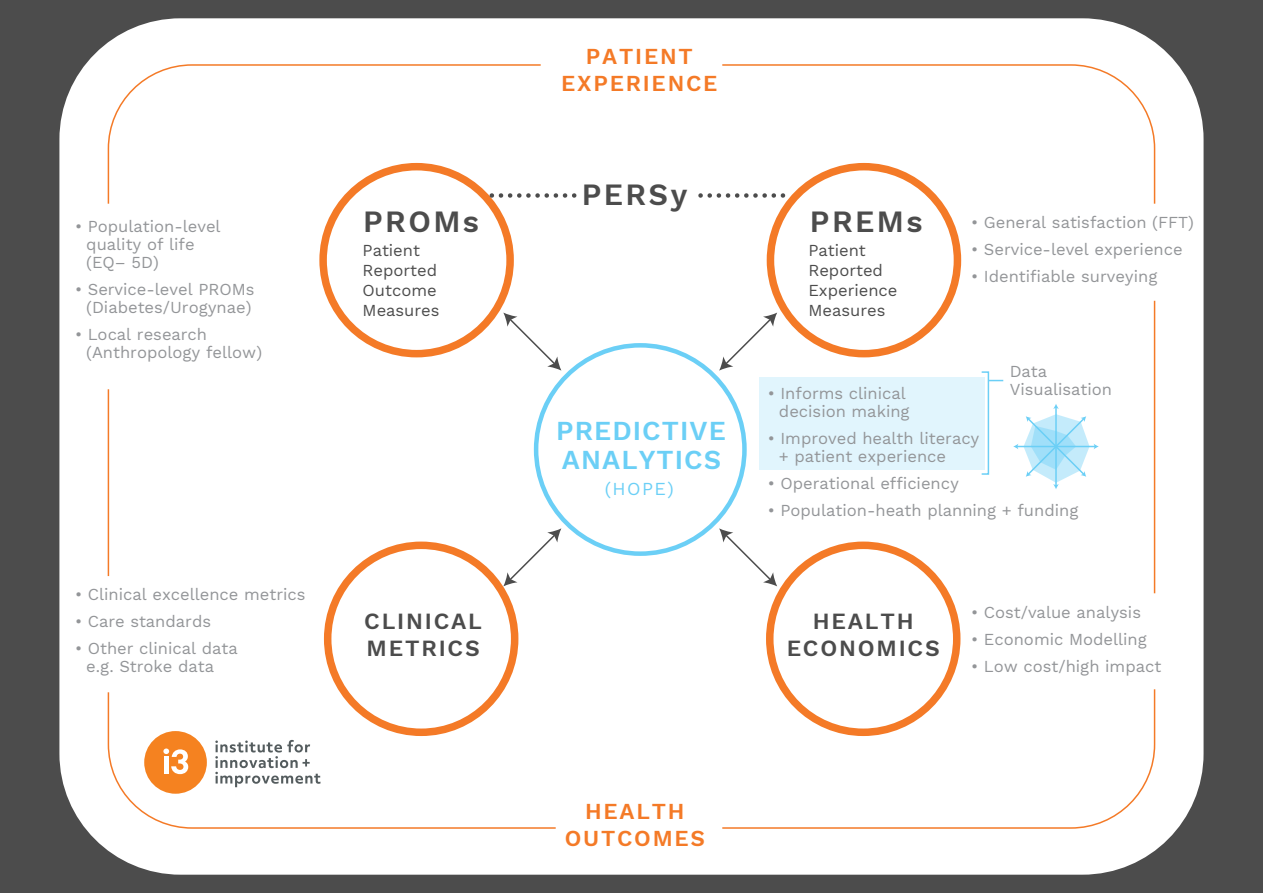
<style>
.page{position:relative;width:1263px;height:893px;background:#4c4c4c}
.page>*{position:absolute;margin:0;border:0;box-sizing:border-box;transform-origin:0 0}
.t1{font:600 30.45px "Work Sans";letter-spacing:.08em;color:#4c4c4c}
.t2{font:600 27px/29.4px "Work Sans";letter-spacing:.04em;color:#6bcff6}
.t3{font:600 22.8px/27.5px "Work Sans";letter-spacing:.08em;color:#4c4c4c}
.t4{font:600 22.5px/27px "Work Sans";letter-spacing:.08em;color:#f47a27;text-align:center}
.t5{font:18px "Work Sans";color:#6bcff6}
.t6{font:16.5px/18px "Work Sans";color:#939598}
.t7{font:16.5px/19.8px "Work Sans";color:#4c4c4c}
</style>
<div class="page">
<div style="left:59px;top:18px;width:1144px;height:857px;background:#fff;border-radius:121px"></div>
<div style="left:760px;top:377px;width:225px;height:92px;background:#e1f5fd"></div>
<div style="left:319px;top:163px;width:195px;height:194px;border:8px solid #f47a27;border-radius:50%"></div>
<div style="left:767px;top:163px;width:194px;height:194px;border:8px solid #f47a27;border-radius:50%"></div>
<div style="left:324px;top:542px;width:194px;height:194px;border:8px solid #f47a27;border-radius:50%"></div>
<div style="left:766px;top:542px;width:194px;height:194px;border:8px solid #f47a27;border-radius:50%"></div>
<svg style="left:700px;top:193px;width:21px;height:5px"></svg>
<svg style="left:544px;top:193px;width:33px;height:5px"></svg>
<svg style="left:503px;top:313px;width:58px;height:58px"></svg>
<svg style="left:719px;top:528px;width:58px;height:58px"></svg>
<svg style="left:719px;top:313px;width:58px;height:58px"></svg>
<svg style="left:503px;top:528px;width:58px;height:58px"></svg>
<svg style="left:1013px;top:404px;width:86px;height:85px"></svg>
<div style="left:981px;top:371px;width:8px;height:104px;border:2px solid #6bcff6"></div>
<svg style="left:988px;top:380px;width:15px;height:1px"></svg>
<svg style="left:722px;top:688px;width:434px;height:141px"></svg>
<svg style="left:107px;top:64px;width:434px;height:141px"></svg>
<svg style="left:721px;top:64px;width:435px;height:141px"></svg>
<svg style="left:107px;top:691px;width:449px;height:138px"></svg>
<hr style="left:1154px;top:301px;width:1px;height:292px;background:#f47a27">
<hr style="left:108px;top:389px;width:1px;height:187px;background:#f47a27">
<div style="left:144px;top:731px;width:63px;height:63px;background:#f58220;border-radius:50%"></div>
<svg style="left:215px;top:740px;width:106px;height:47px"></svg>
<svg style="left:163px;top:748px;width:25px;height:26px"></svg>
<p class="t6" style="left:86px;top:218px;width:136px;text-indent:-11px">• Population-level quality of life (EQ– 5D)</p>
<p class="t6" style="left:75px;top:281px;width:181px;text-align:center">• Service-level PROMs (Diabetes/Urogynae)</p>
<p class="t6" style="left:86px;top:326px;width:177px;text-indent:-11px">• Local research (Anthropology fellow)</p>
<p class="t6" style="left:75px;top:586px;width:232px">• Clinical excellence metrics</p>
<p class="t6" style="left:75px;top:613px;width:138px">• Care standards</p>
<p class="t6" style="left:86px;top:640px;width:153px;text-indent:-11px">• Other clinical data e.g. Stroke data</p>
<h1 class="t1" style="left:363px;top:204px;width:117px">PROMs</h1>
<p class="t7" style="left:363px;top:242px;width:78px">Patient<br>Reported<br>Outcome<br>Measures</p>
<h3 class="t4" style="left:561px;top:44px;width:158px">PATIENT<br>EXPERIENCE</h3>
<h1 class="t1" style="left:582px;top:177px;width:107px">PERSy</h1>
<h2 class="t2" style="left:556px;top:417px;width:171px">PREDICTIVE<br>ANALYTICS</h2>
<p class="t5" style="left:605px;top:479px;width:70px">(HOPE)</p>
<h1 class="t1" style="left:810px;top:204px;width:114px">PREMs</h1>
<p class="t7" style="left:808px;top:242px;width:91px">Patient<br>Reported<br>Experience<br>Measures</p>
<p class="t6" style="left:971px;top:214px;width:224px">• General satisfaction (FFT)</p>
<p class="t6" style="left:971px;top:241px;width:213px">• Service-level experience</p>
<p class="t6" style="left:971px;top:268px;width:188px">• Identifiable surveying</p>
<p class="t6" style="left:1010px;top:363px;width:104px">Data<br>Visualisation</p>
<p class="t6" style="left:768px;top:385px;width:143px;text-align:right">• Informs clinical decision making</p>
<p class="t6" style="left:779px;top:430px;width:202px;text-indent:-11px">• Improved health literacy + patient experience</p>
<p class="t6" style="left:768px;top:475px;width:193px">• Operational efficiency</p>
<p class="t6" style="left:768px;top:502px;width:312px">• Population-heath planning + funding</p>
<h3 class="t3" style="left:364px;top:608px;width:119px">CLINICAL<br>METRICS</h3>
<h3 class="t3" style="left:787px;top:608px;width:154px;text-align:center">HEALTH<br>ECONOMICS</h3>
<p class="t6" style="left:971px;top:604px;width:171px">• Cost/value analysis</p>
<p class="t6" style="left:971px;top:631px;width:177px">• Economic Modelling</p>
<p class="t6" style="left:971px;top:658px;width:192px">• Low cost/high impact</p>
<h3 class="t4" style="left:565px;top:799px;width:142px">HEALTH<br>OUTCOMES</h3>
</div>
